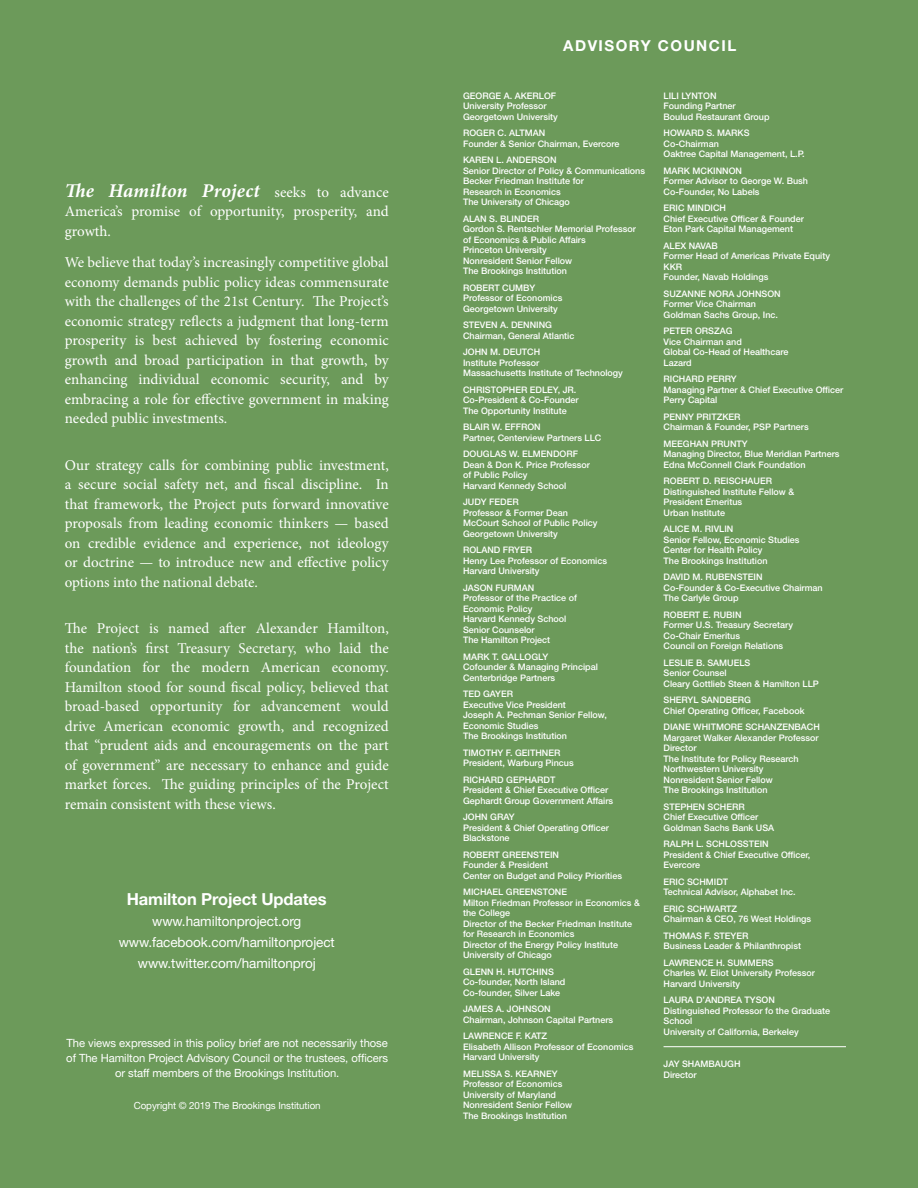
<style>
.page{position:relative;width:918px;height:1188px;background:#6c9a5a}
.page>*{position:absolute;margin:0;border:0;box-sizing:border-box;transform-origin:0 0}
.t1{font:italic 700 19.5px "Minion Pro";letter-spacing:.01em;color:#fff}
.t2{font:700 16.5px "Helvetica Neue LT Pro";letter-spacing:-.005em;color:#fff}
.t3{font:15px/19.5px "Minion Pro";color:#fff;text-align:justify}
.t4{font:700 15px "Helvetica Neue LT Pro";letter-spacing:.1em;color:#fff}
.t5{font:13.5px/21px "Helvetica Neue LT Pro";letter-spacing:-.005em;color:#fff;text-align:center}
.t6{font:11.25px/15px "Helvetica Neue LT Pro";letter-spacing:-.005em;color:#fff;text-align:center}
.t7{font:9.75px "Helvetica Neue LT Pro";letter-spacing:-.005em;color:#fff}
.t8{font:500 9px/10.5px "Helvetica Neue LT Std";color:#fff}
.s1{font-weight:400;font-style:normal;font-size:15px}
</style>
<div class="page">
<hr style="left:664px;top:1046px;width:182px;height:1px;background:#fff">
<h1 class="t1" style="left:65px;top:177px;width:326px">The Hamilton Project <span class="s1">seeks to advance</span></h1>
<h3 class="t3" style="left:65px;top:202px;width:326px">America’s promise of opportunity, prosperity, and growth.</h3>
<p class="t3" style="left:65px;top:253px;width:326px">We believe that today’s increasingly competitive global economy demands public policy ideas commensurate with the challenges of the 21st Century. The Project’s economic strategy reflects a judgment that long-term prosperity is best achieved by fostering economic growth and broad participation in that growth, by enhancing individual economic security, and by embracing a role for effective government in making needed public investments.</p>
<p class="t3" style="left:65px;top:455px;width:326px">Our strategy calls for combining public investment, a secure social safety net, and fiscal discipline. In that framework, the Project puts forward innovative proposals from leading economic thinkers — based on credible evidence and experience, not ideology or doctrine — to introduce new and effective policy options into the national debate.</p>
<p class="t3" style="left:65px;top:619px;width:326px">The Project is named after Alexander Hamilton, the nation’s first Treasury Secretary, who laid the foundation for the modern American economy.<br>Hamilton stood for sound fiscal policy, believed that broad-based opportunity for advancement would drive American economic growth, and recognized that “prudent aids and encouragements on the part of government” are necessary to enhance and guide market forces. The guiding principles of the Project remain consistent with these views.</p>
<h2 class="t2" style="left:127px;top:889px;width:201px">Hamilton Project Updates</h2>
<h3 class="t5" style="left:119px;top:910px;width:218px">www.hamiltonproject.org www.facebook.com/hamiltonproject www.twitter.com/hamiltonproj</h3>
<p class="t6" style="left:66px;top:1035px;width:323px">The views expressed in this policy brief are not necessarily those of The Hamilton Project Advisory Council or the trustees, officers or staff members of the Brookings Institution.</p>
<p class="t6" style="left:98px;top:1039px;width:323px">The views expressed in this policy brief are not necessarily those of The Hamilton Project Advisory Council or the trustees, officers or staff members of the Brookings Institution.</p>
<p class="t7" style="left:134px;top:1100px;width:188px">Copyright © 2019 The Brookings Institution</p>
<p class="t7" style="left:165px;top:1104px;width:188px">Copyright © 2011 The Brookings Institution</p>
<h3 class="t4" style="left:563px;top:37px;width:175px">ADVISORY COUNCIL</h3>
<p class="t8" style="left:463px;top:90px;width:96px">GEORGE A. AKERLOF<br>University Professor<br>Georgetown University</p>
<p class="t8" style="left:463px;top:128px;width:158px">ROGER C. ALTMAN<br>Founder &amp; Senior Chairman, Evercore</p>
<p class="t8" style="left:463px;top:155px;width:184px">KAREN L. ANDERSON<br>Senior Director of Policy &amp; Communications<br>Becker Friedman Institute for<br>Research in Economics<br>The University of Chicago</p>
<p class="t8" style="left:463px;top:213px;width:174px">ALAN S. BLINDER<br>Gordon S. Rentschler Memorial Professor of Economics &amp; Public Affairs<br>Princeton University<br>Nonresident Senior Fellow<br>The Brookings Institution</p>
<p class="t8" style="left:463px;top:282px;width:101px">ROBERT CUMBY<br>Professor of Economics<br>Georgetown University</p>
<p class="t8" style="left:463px;top:320px;width:113px">STEVEN A. DENNING<br>Chairman, General Atlantic</p>
<p class="t8" style="left:463px;top:347px;width:161px">JOHN M. DEUTCH<br>Institute Professor<br>Massachusetts Institute of Technology</p>
<p class="t8" style="left:463px;top:384px;width:117px">CHRISTOPHER EDLEY, JR.<br>Co-President &amp; Co-Founder<br>The Opportunity Institute</p>
<p class="t8" style="left:463px;top:422px;width:140px">BLAIR W. EFFRON<br>Partner, Centerview Partners LLC</p>
<p class="t8" style="left:463px;top:449px;width:129px">DOUGLAS W. ELMENDORF<br>Dean &amp; Don K. Price Professor of Public Policy<br>Harvard Kennedy School</p>
<p class="t8" style="left:463px;top:497px;width:136px">JUDY FEDER<br>Professor &amp; Former Dean<br>McCourt School of Public Policy<br>Georgetown University</p>
<p class="t8" style="left:463px;top:545px;width:146px">ROLAND FRYER<br>Henry Lee Professor of Economics<br>Harvard University</p>
<p class="t8" style="left:463px;top:582px;width:115px">JASON FURMAN<br>Professor of the Practice of<br>Economic Policy<br>Harvard Kennedy School<br>Senior Counselor<br>The Hamilton Project</p>
<p class="t8" style="left:463px;top:651px;width:136px">MARK T. GALLOGLY<br>Cofounder &amp; Managing Principal<br>Centerbridge Partners</p>
<p class="t8" style="left:463px;top:689px;width:145px">TED GAYER<br>Executive Vice President<br>Joseph A. Pechman Senior Fellow,<br>Economic Studies<br>The Brookings Institution</p>
<p class="t8" style="left:463px;top:747px;width:112px">TIMOTHY F. GEITHNER<br>President, Warburg Pincus</p>
<p class="t8" style="left:463px;top:774px;width:152px">RICHARD GEPHARDT<br>President &amp; Chief Executive Officer<br>Gephardt Group Government Affairs</p>
<p class="t8" style="left:463px;top:812px;width:147px">JOHN GRAY<br>President &amp; Chief Operating Officer<br>Blackstone</p>
<p class="t8" style="left:463px;top:849px;width:161px">ROBERT GREENSTEIN<br>Founder &amp; President<br>Center on Budget and Policy Priorities</p>
<p class="t8" style="left:463px;top:887px;width:178px">MICHAEL GREENSTONE<br>Milton Friedman Professor in Economics &amp; the College<br>Director of the Becker Friedman Institute for Research in Economics<br>Director of the Energy Policy Institute<br>University of Chicago</p>
<p class="t8" style="left:463px;top:966px;width:104px">GLENN H. HUTCHINS<br>Co-founder, North Island<br>Co-founder, Silver Lake</p>
<p class="t8" style="left:463px;top:1004px;width:152px">JAMES A. JOHNSON<br>Chairman, Johnson Capital Partners</p>
<p class="t8" style="left:463px;top:1031px;width:172px">LAWRENCE F. KATZ<br>Elisabeth Allison Professor of Economics<br>Harvard University</p>
<p class="t8" style="left:463px;top:1068px;width:111px">MELISSA S. KEARNEY<br>Professor of Economics<br>University of Maryland<br>Nonresident Senior Fellow<br>The Brookings Institution</p>
<p class="t8" style="left:664px;top:90px;width:108px">LILI LYNTON<br>Founding Partner<br>Boulud Restaurant Group</p>
<p class="t8" style="left:664px;top:128px;width:143px">HOWARD S. MARKS<br>Co-Chairman<br>Oaktree Capital Management, L.P.</p>
<p class="t8" style="left:664px;top:165px;width:146px">MARK MCKINNON<br>Former Advisor to George W. Bush<br>Co-Founder, No Labels</p>
<p class="t8" style="left:664px;top:203px;width:142px">ERIC MINDICH<br>Chief Executive Officer &amp; Founder<br>Eton Park Capital Management</p>
<p class="t8" style="left:664px;top:240px;width:168px">ALEX NAVAB<br>Former Head of Americas Private Equity<br>KKR<br>Founder, Navab Holdings</p>
<p class="t8" style="left:664px;top:288px;width:119px">SUZANNE NORA JOHNSON<br>Former Vice Chairman<br>Goldman Sachs Group, Inc.</p>
<p class="t8" style="left:664px;top:326px;width:126px">PETER ORSZAG<br>Vice Chairman and<br>Global Co-Head of Healthcare<br>Lazard</p>
<p class="t8" style="left:664px;top:374px;width:181px">RICHARD PERRY<br>Managing Partner &amp; Chief Executive Officer<br>Perry Capital</p>
<p class="t8" style="left:664px;top:411px;width:147px">PENNY PRITZKER<br>Chairman &amp; Founder, PSP Partners</p>
<p class="t8" style="left:664px;top:438px;width:178px">MEEGHAN PRUNTY<br>Managing Director, Blue Meridian Partners<br>Edna McConnell Clark Foundation</p>
<p class="t8" style="left:664px;top:476px;width:132px">ROBERT D. REISCHAUER<br>Distinguished Institute Fellow &amp;<br>President Emeritus<br>Urban Institute</p>
<p class="t8" style="left:664px;top:524px;width:138px">ALICE M. RIVLIN<br>Senior Fellow, Economic Studies<br>Center for Health Policy<br>The Brookings Institution</p>
<p class="t8" style="left:664px;top:572px;width:161px">DAVID M. RUBENSTEIN<br>Co-Founder &amp; Co-Executive Chairman<br>The Carlyle Group</p>
<p class="t8" style="left:664px;top:609px;width:131px">ROBERT E. RUBIN<br>Former U.S. Treasury Secretary<br>Co-Chair Emeritus<br>Council on Foreign Relations</p>
<p class="t8" style="left:664px;top:657px;width:157px">LESLIE B. SAMUELS<br>Senior Counsel<br>Cleary Gottlieb Steen &amp; Hamilton LLP</p>
<p class="t8" style="left:664px;top:695px;width:143px">SHERYL SANDBERG<br>Chief Operating Officer, Facebook</p>
<p class="t8" style="left:664px;top:722px;width:158px">DIANE WHITMORE SCHANZENBACH<br>Margaret Walker Alexander Professor<br>Director<br>The Institute for Policy Research<br>Northwestern University<br>Nonresident Senior Fellow<br>The Brookings Institution</p>
<p class="t8" style="left:664px;top:801px;width:112px">STEPHEN SCHERR<br>Chief Executive Officer<br>Goldman Sachs Bank USA</p>
<p class="t8" style="left:664px;top:839px;width:148px">RALPH L. SCHLOSSTEIN<br>President &amp; Chief Executive Officer,<br>Evercore</p>
<p class="t8" style="left:664px;top:876px;width:134px">ERIC SCHMIDT<br>Technical Advisor, Alphabet Inc.</p>
<p class="t8" style="left:664px;top:903px;width:149px">ERIC SCHWARTZ<br>Chairman &amp; CEO, 76 West Holdings</p>
<p class="t8" style="left:664px;top:930px;width:139px">THOMAS F. STEYER<br>Business Leader &amp; Philanthropist</p>
<p class="t8" style="left:664px;top:957px;width:153px">LAWRENCE H. SUMMERS<br>Charles W. Eliot University Professor<br>Harvard University</p>
<p class="t8" style="left:664px;top:995px;width:168px">LAURA D’ANDREA TYSON<br>Distinguished Professor fo the Graduate<br>School<br>University of California, Berkeley</p>
<p class="t8" style="left:664px;top:1059px;width:79px">JAY SHAMBAUGH<br>Director</p>
</div>
